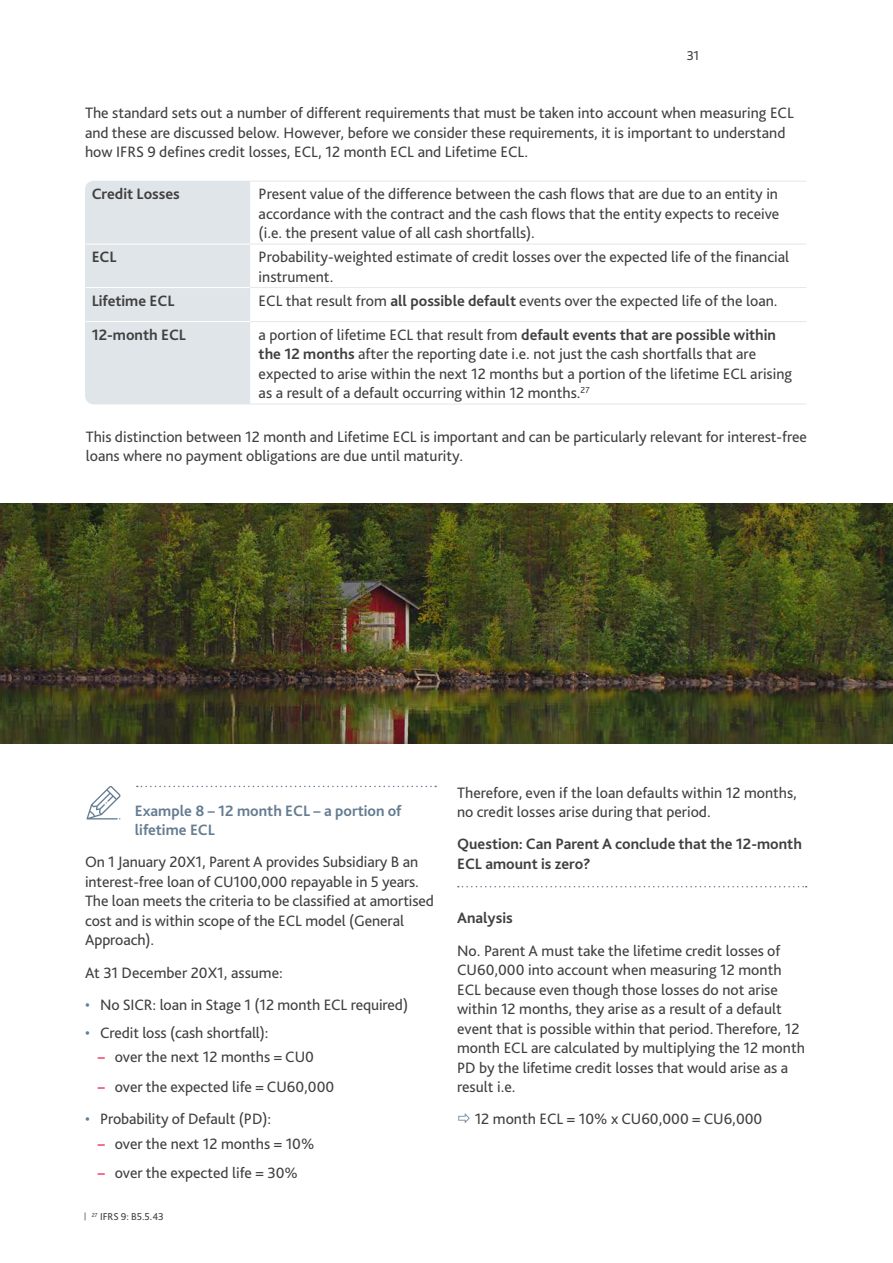
<style>
.page{position:relative;width:893px;height:1263px;background:#fff}
.page>*{position:absolute;margin:0;border:0;box-sizing:border-box;transform-origin:0 0}
.t1{font:15.75px/19.5px "Bliss Pro";color:#404040}
.t2{font:700 15.75px/19.5px "Bliss Pro";color:#404040}
.t3{font:700 15.75px/19.5px "Bliss Pro";color:#657c91}
.t4{font:13.5px "Bliss Pro";color:#404040}
.t5{font:10.5px "Bliss Pro";letter-spacing:-.005em;color:#404040}
.s1{font-weight:700}
.s2{color:#657c91}
.s3{color:#e4032e}
</style>
<div class="page">
<img style="left:0;top:504px;width:893px;height:239px">
<div style="left:85px;top:181px;width:165px;height:223px;background:#e0e5e9"></div>
<hr style="left:250px;top:181px;width:556px;height:1px;background:#e7e7e7">
<hr style="left:250px;top:244px;width:556px;height:1px;background:#e7e7e7">
<hr style="left:250px;top:287px;width:556px;height:1px;background:#e7e7e7">
<hr style="left:250px;top:321px;width:556px;height:1px;background:#e7e7e7">
<hr style="left:250px;top:404px;width:556px;height:1px;background:#e7e7e7">
<hr style="left:86px;top:244px;width:164px;height:1px;background:#fff">
<hr style="left:86px;top:287px;width:164px;height:1px;background:#fff">
<hr style="left:86px;top:321px;width:164px;height:1px;background:#fff">
<svg style="left:86px;top:786px;width:35px;height:33px"></svg>
<svg style="left:137px;top:786px;width:299px;height:1px"></svg>
<svg style="left:458px;top:886px;width:349px;height:1px"></svg>
<p class="t4" style="left:687px;top:47px;width:14px">31</p>
<p class="t1" style="left:85px;top:103px;width:710px">The standard sets out a number of different requirements that must be taken into account when measuring ECL and these are discussed below. However, before we consider these requirements, it is important to understand how IFRS 9 defines credit losses, ECL, 12 month ECL and Lifetime ECL.</p>
<p class="t2" style="left:92px;top:184px;width:90px">Credit Losses</p>
<p class="t1" style="left:259px;top:184px;width:522px;text-align:justify">Present value of the difference between the cash flows that are due to an entity in accordance with the contract and the cash flows that the entity expects to receive (i.e. the present value of all cash shortfalls).</p>
<p class="t2" style="left:92px;top:247px;width:26px">ECL</p>
<p class="t1" style="left:259px;top:247px;width:532px">Probability-weighted estimate of credit losses over the expected life of the financial instrument.</p>
<p class="t2" style="left:92px;top:290px;width:84px">Lifetime ECL</p>
<p class="t1" style="left:259px;top:290px;width:521px">ECL that result from <span class="s1">all possible default</span> events over the expected life of the loan.</p>
<p class="t2" style="left:92px;top:324px;width:96px">12-month ECL</p>
<p class="t1" style="left:259px;top:324px;width:535px">a portion of lifetime ECL that result from <span class="s1">default events that are possible within the 12 months</span> after the reporting date i.e. not just the cash shortfalls that are expected to arise within the next 12 months but a portion of the lifetime ECL arising as a result of a default occurring within 12 months.<sup>27</sup></p>
<p class="t1" style="left:86px;top:427px;width:723px">This distinction between 12 month and Lifetime ECL is important and can be particularly relevant for interest-free loans where no payment obligations are due until maturity.</p>
<p class="t3" style="left:135px;top:800px;width:268px">Example 8 – 12 month ECL – a portion of lifetime ECL</p>
<p class="t1" style="left:85px;top:852px;width:351px">On 1 January 20X1, Parent A provides Subsidiary B an interest-free loan of CU100,000 repayable in 5 years.<br>The loan meets the criteria to be classified at amortised cost and is within scope of the ECL model (General Approach).</p>
<p class="t1" style="left:85px;top:962px;width:199px">At 31 December 20X1, assume:</p>
<p class="t1" style="left:85px;top:994px;width:325px"><span class="s2">•</span> No SICR: loan in Stage 1 (12 month ECL required)</p>
<p class="t1" style="left:85px;top:1022px;width:185px"><span class="s2">•</span> Credit loss (cash shortfall):</p>
<p class="t1" style="left:98px;top:1047px;width:218px"><span class="s3">–</span> over the next 12 months = CU0</p>
<p class="t1" style="left:98px;top:1076px;width:238px"><span class="s3">–</span> over the expected life = CU60,000</p>
<p class="t1" style="left:85px;top:1108px;width:188px"><span class="s2">•</span> Probability of Default (PD):</p>
<p class="t1" style="left:98px;top:1133px;width:218px"><span class="s3">–</span> over the next 12 months = 10%</p>
<p class="t1" style="left:98px;top:1162px;width:202px"><span class="s3">–</span> over the expected life = 30%</p>
<p class="t5" style="left:92px;top:1210px;width:73px"><sup>27</sup> IFRS 9: B5.5.43</p>
<p class="t1" style="left:457px;top:782px;width:341px">Therefore, even if the loan defaults within 12 months, no credit losses arise during that period.</p>
<p class="t2" style="left:457px;top:834px;width:346px">Question: Can Parent A conclude that the 12-month<br>ECL amount is zero?</p>
<p class="t2" style="left:457px;top:908px;width:57px">Analysis</p>
<p class="t1" style="left:457px;top:940px;width:349px">No. Parent A must take the lifetime credit losses of CU60,000 into account when measuring 12 month ECL because even though those losses do not arise within 12 months, they arise as a result of a default event that is possible within that period. Therefore, 12 month ECL are calculated by multiplying the 12 month PD by the lifetime credit losses that would arise as a result i.e.</p>
<p class="t1" style="left:475px;top:1109px;width:289px">12 month ECL = 10% x CU60,000 = CU6,000</p>
</div>
